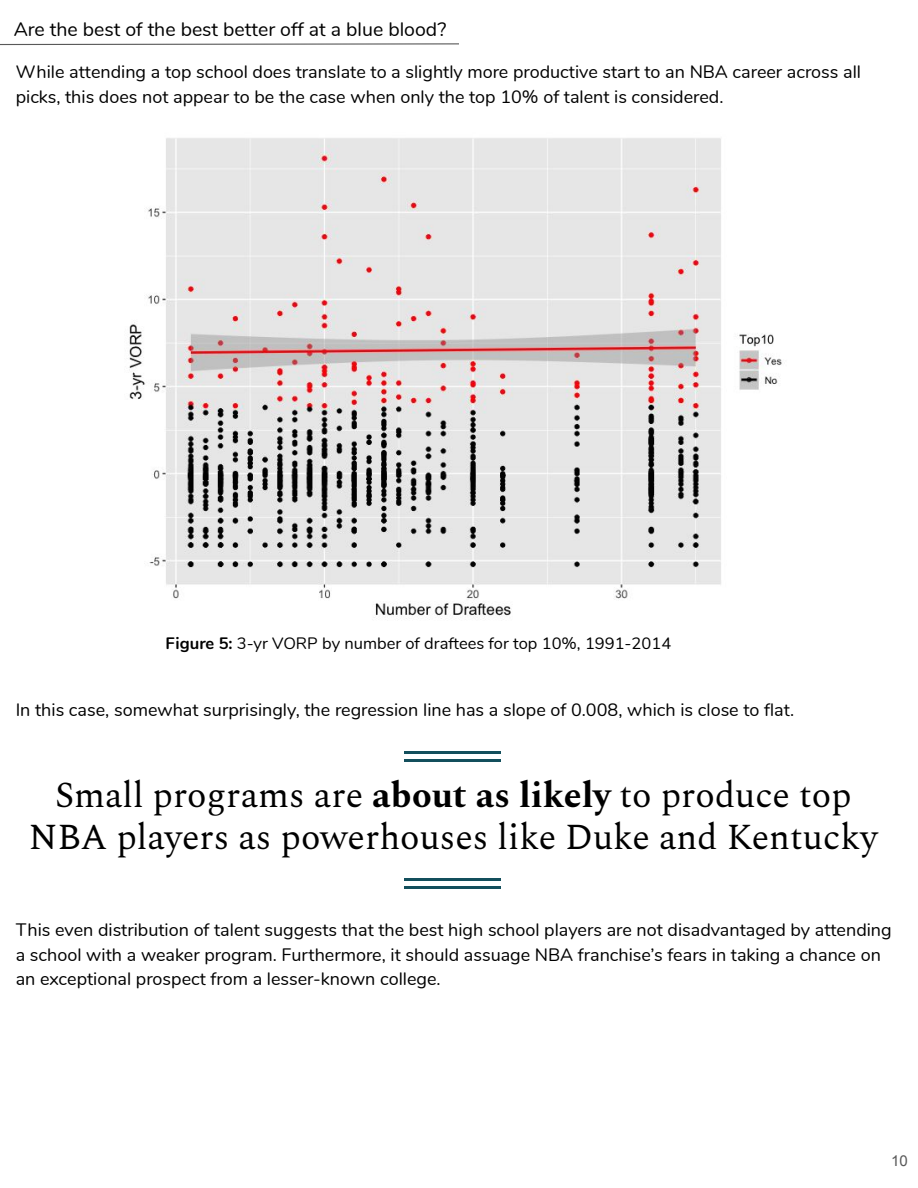
<style>
.page{position:relative;width:918px;height:1188px;background:#fff}
.page>*{position:absolute;margin:0;border:0;box-sizing:border-box;transform-origin:0 0}
.t1{font:36px/42.8px "Spectral";color:#000;text-align:center}
.t2{font:19.5px "Nunito";color:#000}
.t3{font:18px/24.8px "Nunito";color:#000}
.t4{font:16.5px "Nunito";color:#000}
.t5{font:15px "Arial";color:#595959}
.s1{font-weight:700}
</style>
<div class="page">
<hr style="left:405px;top:752px;width:96px;height:2px;background:#134f5c">
<hr style="left:405px;top:759px;width:96px;height:3px;background:#134f5c">
<hr style="left:405px;top:878px;width:96px;height:3px;background:#134f5c">
<hr style="left:405px;top:886px;width:96px;height:2px;background:#134f5c">
<svg style="left:0;top:43px;width:459px;height:3px"></svg>
<img style="left:129px;top:138px;width:653px;height:482px">
<p class="t2" style="left:14px;top:16px;width:434px">Are the best of the best better off at a blue blood?</p>
<p class="t3" style="left:16px;top:60px;width:847px">While attending a top school does translate to a slightly more productive start to an NBA career across all picks, this does not appear to be the case when only the top 10% of talent is considered.</p>
<p class="t4" style="left:166px;top:632px;width:507px"><span class="s1">Figure 5:</span> 3-yr VORP by number of draftees for top 10%, 1991-2014</p>
<p class="t3" style="left:16px;top:697px;width:780px">In this case, somewhat surprisingly, the regression line has a slope of 0.008, which is close to flat.</p>
<h1 class="t1" style="left:29px;top:775px;width:850px">Small programs are <span class="s1">about as likely</span> to produce top<br>NBA players as powerhouses like Duke and Kentucky</h1>
<p class="t3" style="left:16px;top:918px;width:878px">This even distribution of talent suggests that the best high school players are not disadvantaged by attending a school with a weaker program. Furthermore, it should assuage NBA franchise’s fears in taking a chance on an exceptional prospect from a lesser-known college.</p>
<p class="t5" style="left:891px;top:1155px;width:18px">10</p>
</div>
